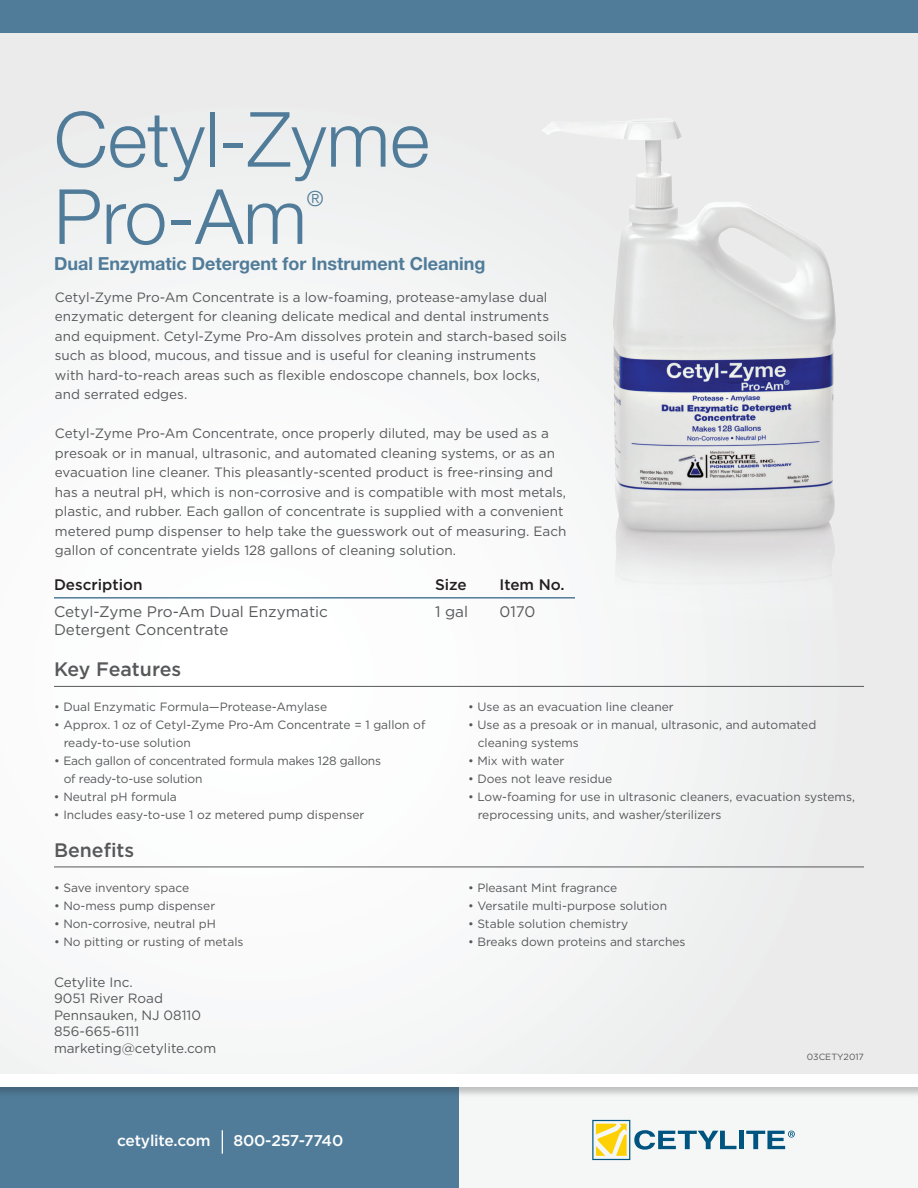
<style>
.page{position:relative;width:918px;height:1188px;background:#fff}
.page>*{position:absolute;margin:0;border:0;box-sizing:border-box;transform-origin:0 0}
.t1{font:300 76.2px/77.2px "Helvetica Neue";color:#507c9a}
.t2{font:300 21px "Helvetica Neue";color:#507c9a}
.t3{font:500 19.5px "Gotham";color:#57585a}
.t4{font:700 18px "Helvetica Neue";color:#507c9a}
.t5{font:500 15.6px "Gotham";letter-spacing:-.01em;color:#fff}
.t6{font:15.3px "Gotham";color:#57585a}
.t7{font:500 15.3px "Gotham";color:#231f20}
.t8{font:13.5px/19.5px "Gotham";color:#57585a}
.t9{font:12px/18px "Gotham";color:#57585a}
.t10{font:9px "Gotham";color:#57585a}
</style>
<div class="page">
<div style="left:0;top:0;width:918px;height:1079px;background:#f6f7f7"></div>
<div style="left:0;top:1084px;width:459px;height:104px;background:#507c9a"></div>
<div style="left:459px;top:1084px;width:459px;height:104px;background:#f5f7f7"></div>
<img style="left:0;top:1024px;width:918px;height:122px">
<div style="left:0;top:1075px;width:918px;height:12px;background:#fff"></div>
<hr style="left:740px;top:1131px;width:4px;height:18px;background:#005480">
<svg style="left:746px;top:1131px;width:49px;height:18px"></svg>
<svg style="left:592px;top:1120px;width:145px;height:40px"></svg>
<div style="left:0;top:0;width:918px;height:33px;background:#507c9a"></div>
<svg style="left:222px;top:1130px;width:1px;height:24px"></svg>
<img style="left:541px;top:58px;width:329px;height:577px">
<hr style="left:54px;top:597px;width:521px;height:2px;background:#507c9a">
<hr style="left:54px;top:686px;width:810px;height:1px;background:#57585a">
<hr style="left:54px;top:867px;width:810px;height:1px;background:#57585a">
<h1 class="t1" style="left:54px;top:99px;width:377px">Cetyl-Zyme<br>Pro-Am</h1>
<h2 class="t2" style="left:307px;top:185px;width:18px">®</h2>
<h3 class="t4" style="left:54px;top:252px;width:433px">Dual Enzymatic Detergent for Instrument Cleaning</h3>
<p class="t8" style="left:55px;top:287px;width:514px">Cetyl-Zyme Pro-Am Concentrate is a low-foaming, protease-amylase dual enzymatic detergent for cleaning delicate medical and dental instruments and equipment. Cetyl-Zyme Pro-Am dissolves protein and starch-based soils such as blood, mucous, and tissue and is useful for cleaning instruments with hard-to-reach areas such as flexible endoscope channels, box locks, and serrated edges.</p>
<p class="t8" style="left:55px;top:423px;width:513px">Cetyl-Zyme Pro-Am Concentrate, once properly diluted, may be used as a presoak or in manual, ultrasonic, and automated cleaning systems, or as an evacuation line cleaner. This pleasantly-scented product is free-rinsing and has a neutral pH, which is non-corrosive and is compatible with most metals, plastic, and rubber. Each gallon of concentrate is supplied with a convenient metered pump dispenser to help take the guesswork out of measuring. Each gallon of concentrate yields 128 gallons of cleaning solution.</p>
<p class="t7" style="left:54px;top:575px;width:90px">Description</p>
<p class="t7" style="left:435px;top:575px;width:33px">Size</p>
<p class="t7" style="left:500px;top:575px;width:67px">Item No.</p>
<p class="t6" style="left:54px;top:602px;width:276px">Cetyl-Zyme Pro-Am Dual Enzymatic</p>
<p class="t6" style="left:435px;top:602px;width:35px">1 gal</p>
<p class="t6" style="left:500px;top:602px;width:38px">0170</p>
<p class="t6" style="left:54px;top:620px;width:176px">Detergent Concentrate</p>
<h3 class="t3" style="left:54px;top:657px;width:129px">Key Features</h3>
<p class="t9" style="left:54px;top:698px;width:275px">• Dual Enzymatic Formula—Protease-Amylase</p>
<p class="t9" style="left:64px;top:716px;width:363px;text-indent:-10px">• Approx. 1 oz of Cetyl-Zyme Pro-Am Concentrate = 1 gallon of ready-to-use solution</p>
<p class="t9" style="left:64px;top:752px;width:319px;text-indent:-10px">• Each gallon of concentrated formula makes 128 gallons of ready-to-use solution</p>
<p class="t9" style="left:54px;top:788px;width:124px">• Neutral pH formula</p>
<p class="t9" style="left:54px;top:806px;width:312px">• Includes easy-to-use 1 oz metered pump dispenser</p>
<p class="t9" style="left:468px;top:698px;width:207px">• Use as an evacuation line cleaner</p>
<p class="t9" style="left:478px;top:716px;width:340px;text-indent:-10px">• Use as a presoak or in manual, ultrasonic, and automated cleaning systems</p>
<p class="t9" style="left:468px;top:752px;width:98px">• Mix with water</p>
<p class="t9" style="left:468px;top:770px;width:146px">• Does not leave residue</p>
<p class="t9" style="left:478px;top:788px;width:379px;text-indent:-10px">• Low-foaming for use in ultrasonic cleaners, evacuation systems, reprocessing units, and washer/sterilizers</p>
<h3 class="t3" style="left:54px;top:838px;width:82px">Benefits</h3>
<p class="t9" style="left:54px;top:878px;width:137px">• Save inventory space</p>
<p class="t9" style="left:54px;top:896px;width:163px">• No-mess pump dispenser</p>
<p class="t9" style="left:54px;top:914px;width:163px">• Non-corrosive, neutral pH</p>
<p class="t9" style="left:54px;top:932px;width:191px">• No pitting or rusting of metals</p>
<p class="t8" style="left:54px;top:974px;width:164px;line-height:16.5px">Cetylite Inc.<br>9051 River Road<br>Pennsauken, NJ 08110<br>856-665-6111 marketing@cetylite.com</p>
<p class="t5" style="left:117px;top:1131px;width:95px">cetylite.com</p>
<p class="t5" style="left:233px;top:1131px;width:111px">800-257-7740</p>
<p class="t9" style="left:468px;top:878px;width:151px">• Pleasant Mint fragrance</p>
<p class="t9" style="left:468px;top:896px;width:201px">• Versatile multi-purpose solution</p>
<p class="t9" style="left:468px;top:914px;width:162px">• Stable solution chemistry</p>
<p class="t9" style="left:468px;top:932px;width:219px">• Breaks down proteins and starches</p>
<p class="t10" style="left:807px;top:1051px;width:59px">03CETY2017</p>
</div>
